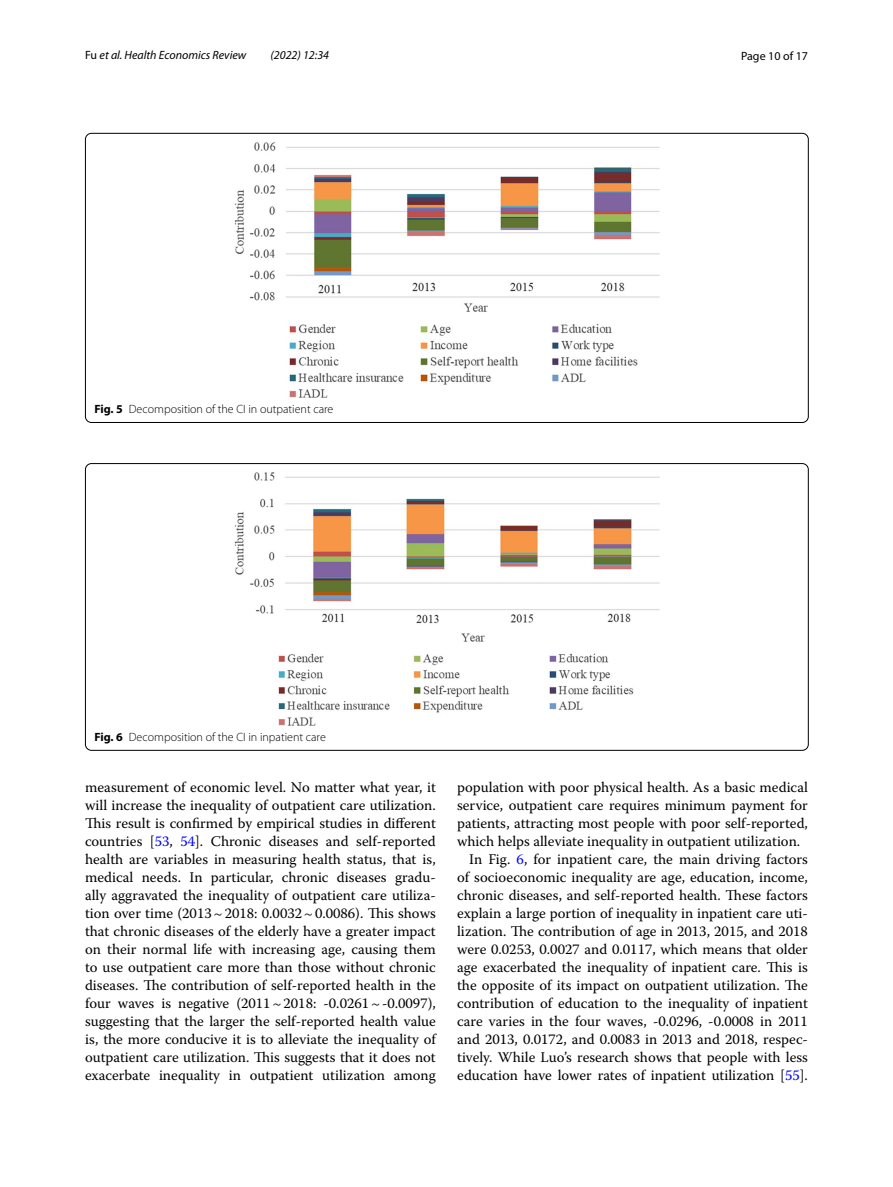
<style>
.page{position:relative;width:893px;height:1187px;background:#fff}
.page>*{position:absolute;margin:0;border:0;box-sizing:border-box;transform-origin:0 0}
.t1{font:14.7px/18px "Warnock Pro";color:#000;text-align:justify}
.t2{font:300 12px "Myriad Pro";color:#000}
.t3{font:italic 12px "Myriad Pro";color:#000}
.t4{font:12px "Myriad Pro";color:#000}
.s1{font-style:normal}
.s2{font-weight:700}
.s3{color:#00f}
</style>
<div class="page">
<img style="left:234px;top:142px;width:425px;height:256px">
<img style="left:234px;top:472px;width:425px;height:253px">
<p class="t3" style="left:85px;top:48px;width:163px"><span class="s1">Fu</span> et al. Health Economics Review</p>
<p class="t3" style="left:270px;top:48px;width:60px">(2022) 12:34</p>
<p class="t4" style="left:741px;top:48px;width:68px">Page 10 of 17</p>
<p class="t2" style="left:94px;top:402px;width:240px"><span class="s2">Fig. 5</span> Decomposition of the CI in outpatient care</p>
<p class="t2" style="left:94px;top:730px;width:233px"><span class="s2">Fig. 6</span> Decomposition of the CI in inpatient care</p>
<p class="t1" style="left:85px;top:778px;width:352px">measurement of economic level. No matter what year, it will increase the inequality of outpatient care utilization.<br>This result is confirmed by empirical studies in different countries [<span class="s3">53</span>, <span class="s3">54</span>]. Chronic diseases and self-reported health are variables in measuring health status, that is, medical needs. In particular, chronic diseases gradu&shy;ally aggravated the inequality of outpatient care utiliza&shy;tion over time (2013~2018: 0.0032~0.0086). This shows that chronic diseases of the elderly have a greater impact on their normal life with increasing age, causing them to use outpatient care more than those without chronic diseases. The contribution of self-reported health in the four waves is negative (2011~2018: -0.0261~-0.0097), suggesting that the larger the self-reported health value is, the more conducive it is to alleviate the inequality of outpatient care utilization. This suggests that it does not exacerbate inequality in outpatient utilization among</p>
<p class="t1" style="left:457px;top:777px;width:352px">population with poor physical health. As a basic medical</p>
<p class="t1" style="left:457px;top:795px;width:352px">service, outpatient care requires minimum payment for</p>
<p class="t1" style="left:457px;top:813px;width:352px">patients, attracting most people with poor self-reported,</p>
<p class="t1" style="left:457px;top:831px;width:345px">which helps alleviate inequality in outpatient utilization.</p>
<p class="t1" style="left:469px;top:849px;width:340px">In Fig. <span class="s3">6</span>, for inpatient care, the main driving factors</p>
<p class="t1" style="left:457px;top:867px;width:352px">of socioeconomic inequality are age, education, income,</p>
<p class="t1" style="left:457px;top:885px;width:352px">chronic diseases, and self-reported health. These factors</p>
<p class="t1" style="left:457px;top:903px;width:352px">explain a large portion of inequality in inpatient care uti-</p>
<p class="t1" style="left:457px;top:922px;width:352px">lization. The contribution of age in 2013, 2015, and 2018</p>
<p class="t1" style="left:457px;top:940px;width:352px">were 0.0253, 0.0027 and 0.0117, which means that older</p>
<p class="t1" style="left:457px;top:958px;width:352px">age exacerbated the inequality of inpatient care. This is</p>
<p class="t1" style="left:457px;top:976px;width:352px">the opposite of its impact on outpatient utilization. The</p>
<p class="t1" style="left:457px;top:994px;width:352px">contribution of education to the inequality of inpatient</p>
<p class="t1" style="left:457px;top:1011px;width:352px">care varies in the four waves, -0.0296, -0.0008 in 2011</p>
<p class="t1" style="left:457px;top:1029px;width:352px">and 2013, 0.0172, and 0.0083 in 2013 and 2018, respec-</p>
<p class="t1" style="left:457px;top:1048px;width:352px">tively. While Luo’s research shows that people with less</p>
<p class="t1" style="left:457px;top:1066px;width:352px">education have lower rates of inpatient utilization [<span class="s3">55</span>].</p>
</div>
